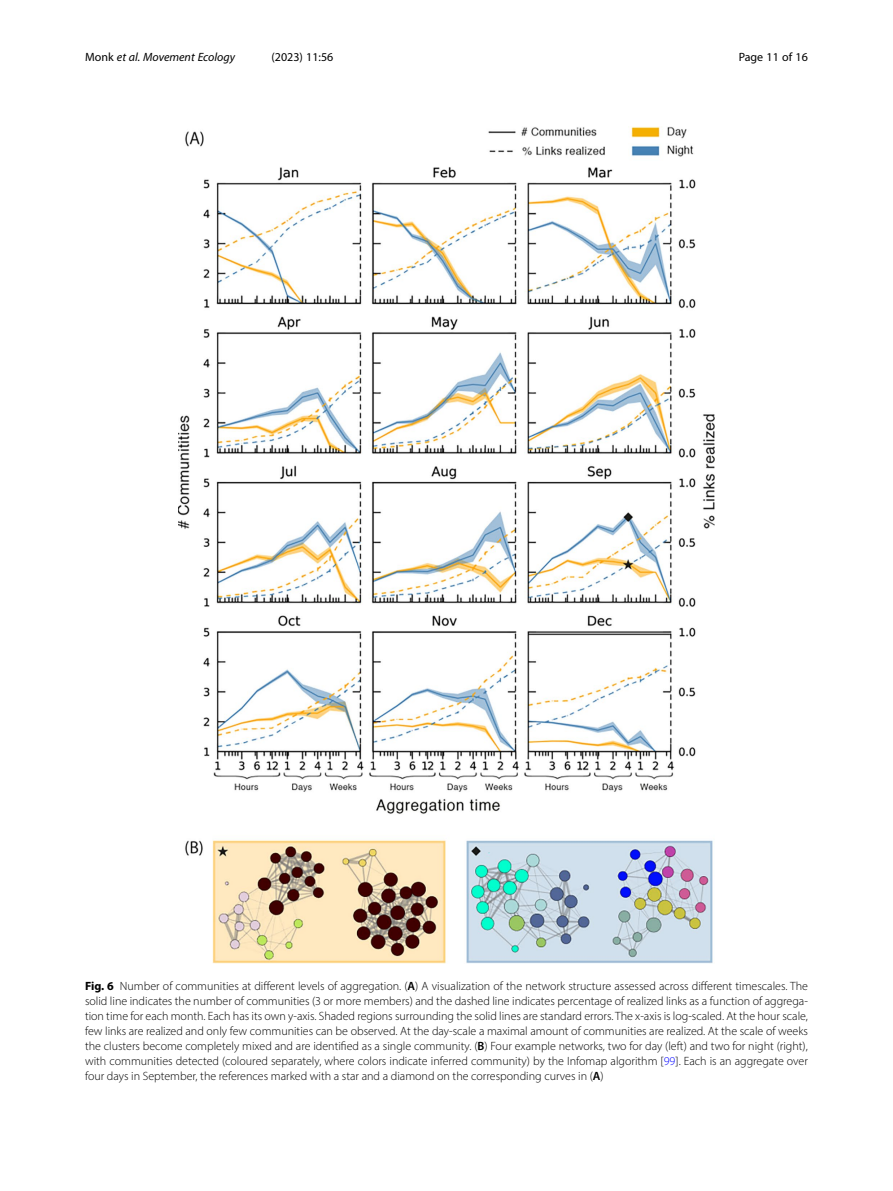
<style>
.page{position:relative;width:893px;height:1191px;background:#fff}
.page>*{position:absolute;margin:0;border:0;box-sizing:border-box;transform-origin:0 0}
.Figure_Caption{font:300 12px/15px "Myriad Pro";color:#000;text-align:justify}
.t1{font:italic 12px "Myriad Pro";color:#000}
.t2{font:12px "Myriad Pro";color:#000}
.s1{font-style:normal}
.s2{font-weight:700}
.s3{font-weight:600}
.s4{color:#00f}
</style>
<div class="page">
<img style="left:179px;top:126px;width:535px;height:837px">
<p class="t1" style="left:85px;top:50px;width:152px"><span class="s1">Monk</span> et al. Movement Ecology</p>
<p class="t2" style="left:272px;top:50px;width:63px">(2023) 11:56</p>
<p class="t2" style="left:739px;top:50px;width:71px">Page 11 of 16</p>
<p class="Figure_Caption" style="left:85px;top:978px;width:724px"><span class="s2">Fig. 6</span> Number of communities at different levels of aggregation. (<span class="s3">A</span>) A visualization of the network structure assessed across different timescales. The solid line indicates the number of communities (3 or more members) and the dashed line indicates percentage of realized links as a function of aggrega&shy;tion time for each month. Each has its own y-axis. Shaded regions surrounding the solid lines are standard errors. The x-axis is log-scaled. At the hour scale, few links are realized and only few communities can be observed. At the day-scale a maximal amount of communities are realized. At the scale of weeks the clusters become completely mixed and are identified as a single community. (<span class="s3">B</span>) Four example networks, two for day (left) and two for night (right), with communities detected (coloured separately, where colors indicate inferred community) by the Infomap algorithm [<span class="s4">99</span>]. Each is an aggregate over four days in September, the references marked with a star and a diamond on the corresponding curves in (<span class="s3">A</span>)</p>
</div>
